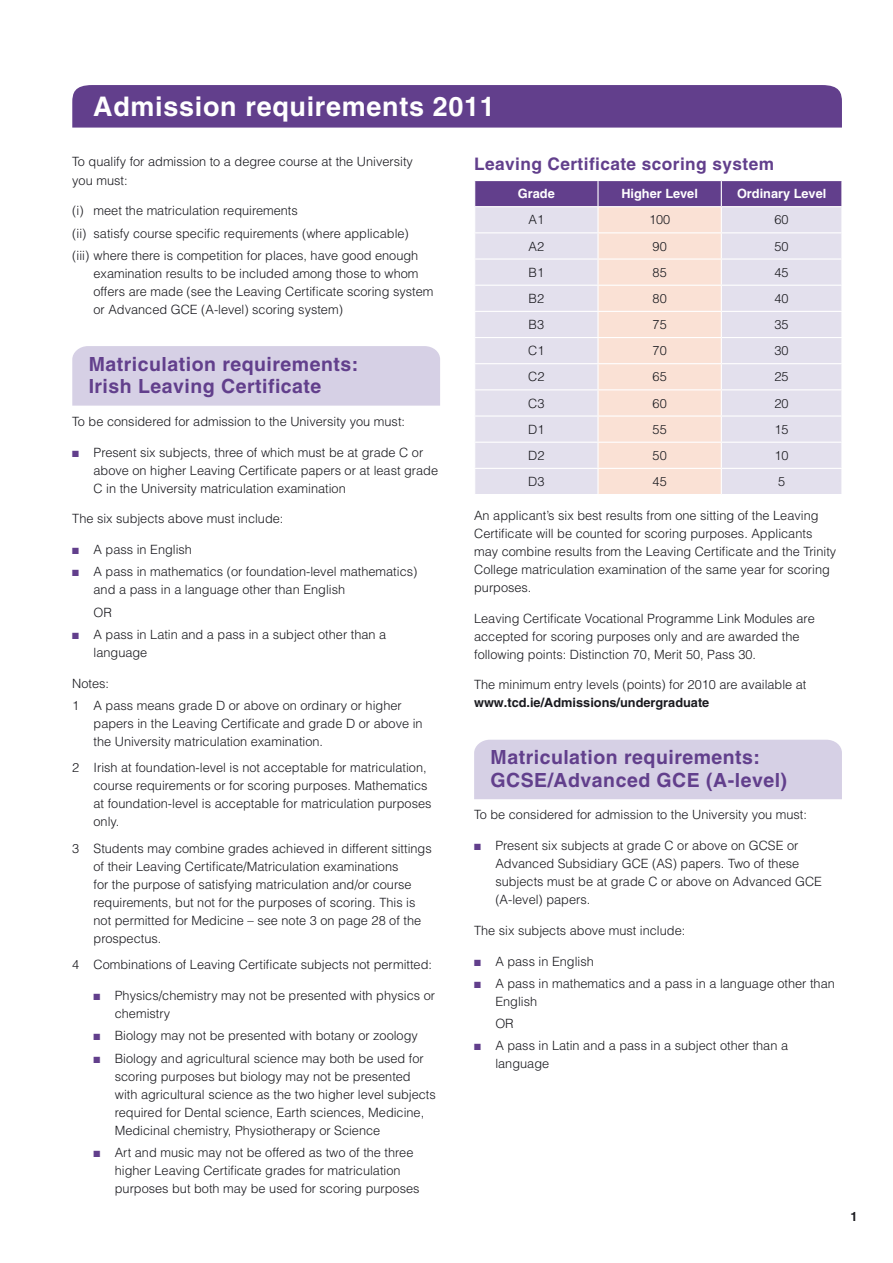
<style>
.page{position:relative;width:893px;height:1263px;background:#fff}
.page>*{position:absolute;margin:0;border:0;box-sizing:border-box;transform-origin:0 0}
.t1{font:700 27px "Helvetica LT Std";letter-spacing:.025em;color:#fff}
.t2{font:700 19.5px/22.5px "Helvetica LT Std";letter-spacing:.025em;color:#623f8c}
.t3{font:700 17.25px "Helvetica LT Std";letter-spacing:.025em;color:#623f8c}
.t4{font:300 12.75px/18px "Helvetica LT Std";color:#1a1a1f}
.t5{font:700 12.75px "Helvetica LT Std";color:#1a1a1f}
.t6{font:700 12.75px "Helvetica LT Std";color:#fff}
.s1{color:#623f8c}
</style>
<div class="page">
<div style="left:72px;top:85px;width:770px;height:43px;background:#623f8c"></div>
<div style="left:72px;top:346px;width:368px;height:60px;background:#d6d0e5"></div>
<svg style="left:474px;top:181px;width:368px;height:313px;background:#e1d5df"></svg>
<div style="left:474px;top:740px;width:368px;height:59px;background:#d6d0e5"></div>
<h1 class="t1" style="left:93px;top:90px;width:384px">Admission requirements 2011</h1>
<p class="t4" style="left:72px;top:153px;width:342px">To qualify for admission to a degree course at the University you must:</p>
<p class="t4" style="left:72px;top:199px;width:348px;line-height:22.2px">(i) meet the matriculation requirements<br>(ii) satisfy course specific requirements (where applicable) (iii) where there is competition for places, have good enough</p>
<p class="t4" style="left:94px;top:264px;width:341px">examination results to be included among those to whom offers are made (see the Leaving Certificate scoring system or Advanced GCE (A-level) scoring system)</p>
<h2 class="t2" style="left:89px;top:352px;width:271px">Matriculation requirements:<br>Irish Leaving Certificate</h2>
<p class="t4" style="left:72px;top:412px;width:334px">To be considered for admission to the University you must:</p>
<p class="t4" style="left:94px;top:443px;width:346px;text-indent:-21px"><span class="s1">■</span> Present six subjects, three of which must be at grade C or above on higher Leaving Certificate papers or at least grade<br>C in the University matriculation examination</p>
<p class="t4" style="left:72px;top:510px;width:213px">The six subjects above must include:</p>
<p class="t4" style="left:72px;top:540px;width:121px"><span class="s1">■</span> A pass in English</p>
<p class="t4" style="left:94px;top:563px;width:325px;text-indent:-21px"><span class="s1">■</span> A pass in mathematics (or foundation-level mathematics) and a pass in a language other than English</p>
<p class="t4" style="left:94px;top:603px;width:20px">OR</p>
<p class="t4" style="left:94px;top:625px;width:294px;text-indent:-21px"><span class="s1">■</span> A pass in Latin and a pass in a subject other than a language</p>
<p class="t4" style="left:72px;top:672px;width:331px;line-height:22.2px">Notes:<br>1 A pass means grade D or above on ordinary or higher</p>
<p class="t4" style="left:94px;top:714px;width:331px">papers in the Leaving Certificate and grade D or above in the University matriculation examination.</p>
<p class="t4" style="left:94px;top:759px;width:340px;text-indent:-21px">2 Irish at foundation-level is not acceptable for matriculation, course requirements or for scoring purposes. Mathematics at foundation-level is acceptable for matriculation purposes only.</p>
<p class="t4" style="left:94px;top:839px;width:340px;text-indent:-21px">3 Students may combine grades achieved in different sittings of their Leaving Certificate/Matriculation examinations<br>for the purpose of satisfying matriculation and/or course requirements, but not for the purposes of scoring. This is not permitted for Medicine – see note 3 on page 28 of the prospectus.</p>
<p class="t4" style="left:72px;top:956px;width:361px">4 Combinations of Leaving Certificate subjects not permitted:</p>
<p class="t4" style="left:115px;top:986px;width:322px;text-indent:-21px"><span class="s1">■</span> Physics/chemistry may not be presented with physics or chemistry</p>
<p class="t4" style="left:94px;top:1027px;width:326px"><span class="s1">■</span> Biology may not be presented with botany or zoology</p>
<p class="t4" style="left:115px;top:1049px;width:322px;text-indent:-21px"><span class="s1">■</span> Biology and agricultural science may both be used for scoring purposes but biology may not be presented with agricultural science as the two higher level subjects required for Dental science, Earth sciences, Medicine, Medicinal chemistry, Physiotherapy or Science</p>
<p class="t4" style="left:115px;top:1143px;width:306px;text-indent:-21px"><span class="s1">■</span> Art and music may not be offered as two of the three higher Leaving Certificate grades for matriculation purposes but both may be used for scoring purposes</p>
<h3 class="t3" style="left:474px;top:153px;width:301px">Leaving Certificate scoring system</h3>
<p class="t6" style="left:518px;top:186px;width:38px">Grade</p>
<p class="t6" style="left:621px;top:186px;width:78px">Higher Level</p>
<p class="t6" style="left:737px;top:186px;width:91px">Ordinary Level</p>
<p class="t4" style="left:529px;top:211px;width:17px">A1</p>
<p class="t4" style="left:649px;top:211px;width:23px">100</p>
<p class="t4" style="left:774px;top:211px;width:16px">60</p>
<p class="t4" style="left:529px;top:237px;width:17px">A2</p>
<p class="t4" style="left:653px;top:237px;width:16px">90</p>
<p class="t4" style="left:774px;top:237px;width:16px">50</p>
<p class="t4" style="left:529px;top:263px;width:17px">B1</p>
<p class="t4" style="left:653px;top:263px;width:16px">85</p>
<p class="t4" style="left:774px;top:263px;width:16px">45</p>
<p class="t4" style="left:529px;top:289px;width:17px">B2</p>
<p class="t4" style="left:653px;top:289px;width:16px">80</p>
<p class="t4" style="left:774px;top:289px;width:16px">40</p>
<p class="t4" style="left:529px;top:315px;width:17px">B3</p>
<p class="t4" style="left:653px;top:315px;width:16px">75</p>
<p class="t4" style="left:774px;top:315px;width:16px">35</p>
<p class="t4" style="left:528px;top:342px;width:18px">C1</p>
<p class="t4" style="left:653px;top:342px;width:16px">70</p>
<p class="t4" style="left:774px;top:342px;width:16px">30</p>
<p class="t4" style="left:528px;top:368px;width:18px">C2</p>
<p class="t4" style="left:653px;top:368px;width:16px">65</p>
<p class="t4" style="left:774px;top:368px;width:16px">25</p>
<p class="t4" style="left:528px;top:394px;width:18px">C3</p>
<p class="t4" style="left:653px;top:394px;width:16px">60</p>
<p class="t4" style="left:774px;top:394px;width:16px">20</p>
<p class="t4" style="left:528px;top:420px;width:18px">D1</p>
<p class="t4" style="left:653px;top:420px;width:16px">55</p>
<p class="t4" style="left:774px;top:420px;width:16px">15</p>
<p class="t4" style="left:528px;top:446px;width:18px">D2</p>
<p class="t4" style="left:653px;top:446px;width:16px">50</p>
<p class="t4" style="left:774px;top:446px;width:16px">10</p>
<p class="t4" style="left:528px;top:472px;width:18px">D3</p>
<p class="t4" style="left:653px;top:472px;width:16px">45</p>
<p class="t4" style="left:778px;top:472px;width:9px">5</p>
<p class="t4" style="left:474px;top:506px;width:364px">An applicant’s six best results from one sitting of the Leaving Certificate will be counted for scoring purposes. Applicants may combine results from the Leaving Certificate and the Trinity College matriculation examination of the same year for scoring purposes.</p>
<p class="t4" style="left:474px;top:609px;width:342px">Leaving Certificate Vocational Programme Link Modules are accepted for scoring purposes only and are awarded the following points: Distinction 70, Merit 50, Pass 30.</p>
<p class="t4" style="left:474px;top:676px;width:334px">The minimum entry levels (points) for 2010 are available at</p>
<p class="t5" style="left:474px;top:695px;width:237px">www.tcd.ie/Admissions/undergraduate</p>
<h2 class="t2" style="left:490px;top:746px;width:298px">Matriculation requirements:<br>GCSE/Advanced GCE (A-level)</h2>
<p class="t4" style="left:474px;top:806px;width:334px">To be considered for admission to the University you must:</p>
<p class="t4" style="left:495px;top:836px;width:328px;text-indent:-21px"><span class="s1">■</span> Present six subjects at grade C or above on GCSE or Advanced Subsidiary GCE (AS) papers. Two of these subjects must be at grade C or above on Advanced GCE (A-level) papers.</p>
<p class="t4" style="left:474px;top:921px;width:213px">The six subjects above must include:</p>
<p class="t4" style="left:474px;top:952px;width:121px"><span class="s1">■</span> A pass in English</p>
<p class="t4" style="left:495px;top:974px;width:341px;text-indent:-21px"><span class="s1">■</span> A pass in mathematics and a pass in a language other than<br>English</p>
<p class="t4" style="left:495px;top:1014px;width:20px">OR</p>
<p class="t4" style="left:495px;top:1037px;width:294px;text-indent:-21px"><span class="s1">■</span> A pass in Latin and a pass in a subject other than a language</p>
</div>
